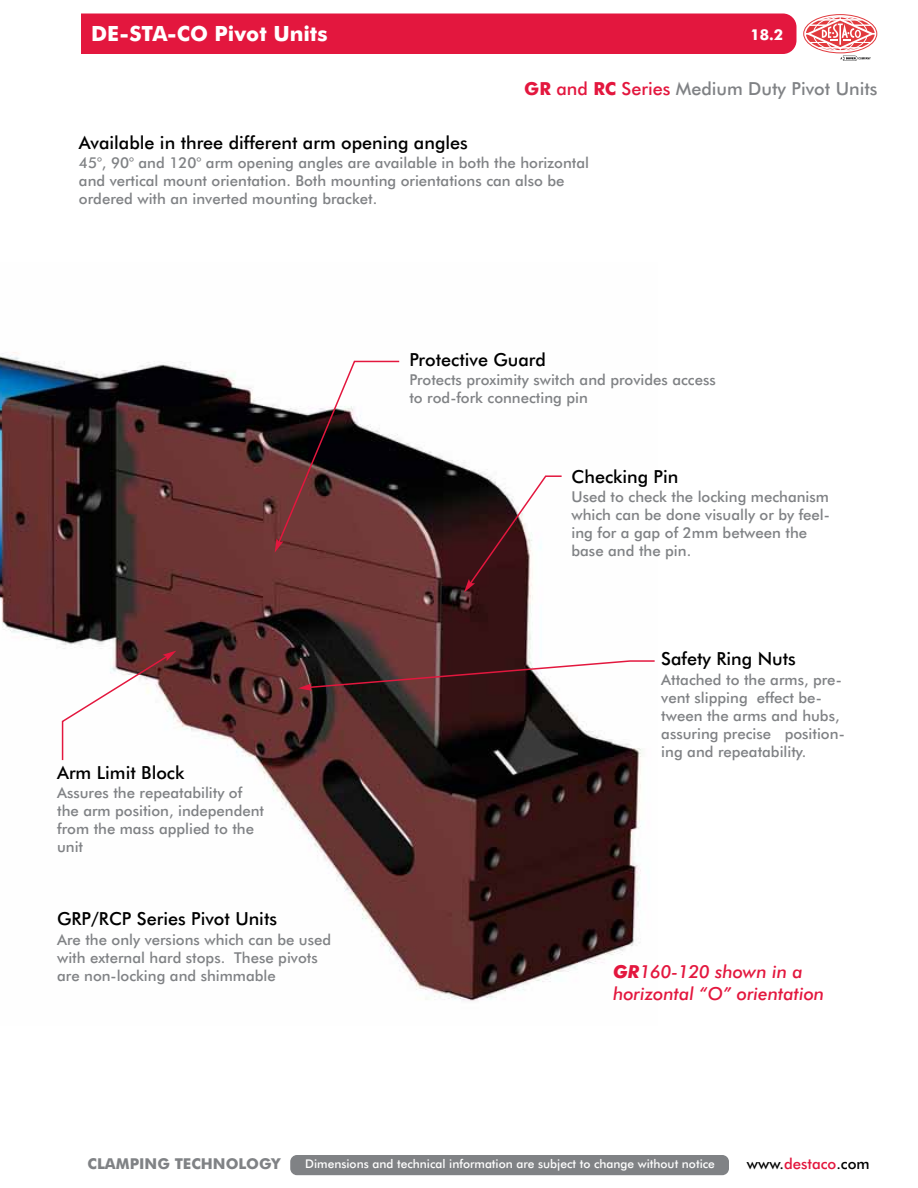
<style>
.page{position:relative;width:918px;height:1188px;background:#fff}
.page>*{position:absolute;margin:0;border:0;box-sizing:border-box;transform-origin:0 0}
.t1{font:700 21px "Futura BT";color:#fff}
.t2{font:500 18px "Futura BT";color:#000}
.t3{font:italic 500 18px/21.6px "Futura BT";color:#e3173e}
.t4{font:500 18px "Futura BT";color:#808285}
.t5{font:500 15px/18px "Futura BT";color:#808285}
.t6{font:700 15px "Futura BT";color:#808285}
.t7{font:500 15px "Futura BT";color:#000}
.t8{font:700 15px "Futura BT";color:#fff}
.t9{font:500 12px "Futura BT";color:#fff}
.s1{font-weight:700;color:#e3173e}
.s2{color:#e3173e}
.s3{font-weight:700}
</style>
<div class="page">
<div style="left:14px;top:14px;width:782px;height:40px;background:#e3173e;border-radius:14px"></div>
<div style="left:10px;top:11px;width:71px;height:47px;background:#fff"></div>
<svg style="left:804px;top:15px;width:73px;height:38px"></svg>
<div style="left:803px;top:14px;width:74px;height:39px;border:1px solid #e13a3e;border-radius:50%"></div>
<div style="left:813px;top:16px;width:55px;height:35px;border:1px solid #fff;border-radius:50%"></div>
<svg style="left:805px;top:18px;width:70px;height:31px"></svg>
<svg style="left:841px;top:56px;width:30px;height:5px"></svg>
<div style="left:290px;top:1155px;width:439px;height:20px;background:#808285;border-radius:7px"></div>
<img style="left:0;top:352px;width:642px;height:649px">
<svg style="left:61px;top:651px;width:115px;height:111px"></svg>
<svg style="left:275px;top:360px;width:126px;height:193px"></svg>
<svg style="left:464px;top:475px;width:99px;height:118px"></svg>
<svg style="left:298px;top:660px;width:357px;height:31px"></svg>
<h1 class="t1" style="left:91px;top:25px;width:238px">DE-STA-CO Pivot Units</h1>
<p class="t8" style="left:750px;top:29px;width:34px">18. 2</p>
<p class="t4" style="left:524px;top:81px;width:355px"><span class="s1">GR</span> <span class="s2">and</span> <span class="s1">RC</span> <span class="s2">Series</span> Medium Duty Pivot Units</p>
<p class="t2" style="left:79px;top:135px;width:390px">Available in three different arm opening angles</p>
<p class="t5" style="left:79px;top:155px;width:512px">45°, 90° and 120° arm opening angles are available in both the horizontal and vertical mount orientation. Both mounting orientations can also be ordered with an inverted mounting bracket.</p>
<p class="t2" style="left:409px;top:352px;width:138px">Protective Guard</p>
<p class="t5" style="left:409px;top:372px;width:308px">Protects proximity switch and provides access to rod-fork connecting pin</p>
<p class="t2" style="left:572px;top:469px;width:108px">Checking Pin</p>
<p class="t5" style="left:572px;top:489px;width:260px">Used to check the locking mechanism which can be done visually or by feel&shy;ing for a gap of 2mm between the base and the pin.</p>
<p class="t2" style="left:57px;top:765px;width:129px">Arm Limit Block</p>
<p class="t5" style="left:57px;top:785px;width:209px">Assures the repeatability of the arm position, independent from the mass applied to the unit</p>
<p class="t2" style="left:57px;top:912px;width:221px">GRP/RCP Series Pivot Units</p>
<p class="t5" style="left:57px;top:932px;width:276px">Are the only versions which can be used with external hard stops. These pivots are non-locking and shimmable</p>
<p class="t2" style="left:661px;top:652px;width:136px">Safety Ring Nuts</p>
<p class="t5" style="left:661px;top:672px;width:185px">Attached to the arms, pre&shy;vent slipping effect be&shy;tween the arms and hubs, assuring precise position&shy;ing and repeatability.</p>
<p class="t3" style="left:613px;top:962px;width:213px"><span class="s3">GR</span>160-120 shown in a horizontal “O” orientation</p>
<p class="t6" style="left:88px;top:1158px;width:194px">CLAMPING TECHNOLOGY</p>
<p class="t9" style="left:305px;top:1159px;width:411px">Dimensions and technical information are subject to change without notice</p>
<p class="t7" style="left:747px;top:1158px;width:124px">www.<span class="s2">destaco</span>.com</p>
</div>
